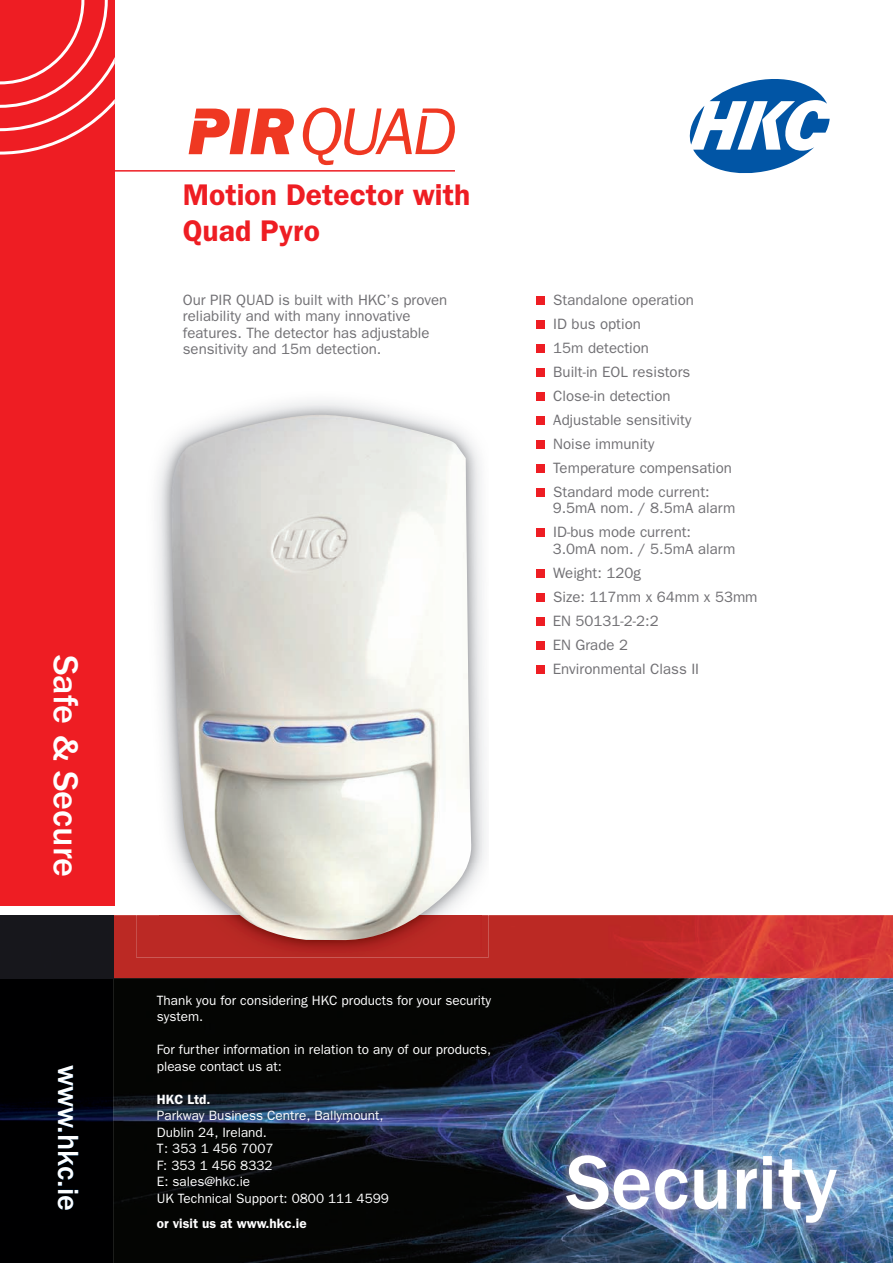
<style>
.page{position:relative;width:893px;height:1263px;background:#fff}
.page>*{position:absolute;margin:0;border:0;box-sizing:border-box;transform-origin:0 0}
.t1{font:500 78.9px "Franklin Gothic";color:#fff}
.t2{font:500 36px "Franklin Gothic";color:#fff}
.t3{font:500 30.15px "Franklin Gothic";color:#fff}
.t4{font:600 30px/36px "Franklin Gothic";color:#ee1d23}
.t5{font:15px/24px "Franklin Gothic";color:#717074}
.t6{font:13.5px/16.5px "Franklin Gothic";color:#fff}
.t7{font:600 13.5px "Franklin Gothic";color:#fff}
</style>
<div class="page">
<img style="left:0;top:915px;width:893px;height:348px">
<img style="left:556px;top:1145px;width:288px;height:87px">
<img style="left:58px;top:1065px;width:20px;height:145px">
<div style="left:0;top:0;width:115px;height:906px;background:#ee1d23"></div>
<svg style="left:0;top:0;width:115px;height:155px"></svg>
<svg style="left:689px;top:79px;width:141px;height:95px"></svg>
<svg style="left:189px;top:109px;width:105px;height:45px"></svg>
<svg style="left:303px;top:108px;width:152px;height:57px"></svg>
<hr style="left:105px;top:170px;width:350px;height:2px;background:#ee1d23">
<div style="left:136px;top:915px;width:353px;height:42px;background:#bb2925"></div>
<img style="left:160px;top:403px;width:321px;height:547px">
<img style="left:171px;top:415px;width:303px;height:526px">
<div style="left:536px;top:296px;width:8px;height:9px;background:#ee1d23"></div>
<div style="left:536px;top:320px;width:8px;height:9px;background:#ee1d23"></div>
<div style="left:536px;top:344px;width:8px;height:9px;background:#ee1d23"></div>
<div style="left:536px;top:368px;width:8px;height:9px;background:#ee1d23"></div>
<div style="left:536px;top:392px;width:8px;height:9px;background:#ee1d23"></div>
<div style="left:536px;top:416px;width:8px;height:9px;background:#ee1d23"></div>
<div style="left:536px;top:440px;width:8px;height:9px;background:#ee1d23"></div>
<div style="left:536px;top:464px;width:8px;height:9px;background:#ee1d23"></div>
<div style="left:536px;top:488px;width:8px;height:9px;background:#ee1d23"></div>
<div style="left:536px;top:529px;width:8px;height:8px;background:#ee1d23"></div>
<div style="left:536px;top:569px;width:8px;height:9px;background:#ee1d23"></div>
<div style="left:536px;top:593px;width:8px;height:9px;background:#ee1d23"></div>
<div style="left:536px;top:617px;width:8px;height:9px;background:#ee1d23"></div>
<div style="left:536px;top:641px;width:8px;height:9px;background:#ee1d23"></div>
<div style="left:536px;top:665px;width:8px;height:9px;background:#ee1d23"></div>
<h2 class="t2" style="left:86px;top:655px;width:224px;rotate:90deg">Safe &amp; Secure</h2>
<h3 class="t3" style="left:85px;top:1065px;width:147px;rotate:90deg">www.hkc.ie</h3>
<h3 class="t4" style="left:183px;top:177px;width:289px">Motion Detector with<br>Quad Pyro</h3>
<p class="t5" style="left:183px;top:291px;width:266px;line-height:16.5px">Our PIR QUAD is built with HKC’s proven reliability and with many innovative features. The detector has adjustable sensitivity and 15m detection.</p>
<p class="t5" style="left:553px;top:288px;width:180px">Standalone operation<br>ID bus option<br>15m detection<br>Built-in EOL resistors<br>Close-in detection<br>Adjustable sensitivity<br>Noise immunity<br>Temperature compensation<br>Standard mode current:</p>
<p class="t5" style="left:553px;top:496px;width:184px">9.5mA nom. / 8.5mA alarm<br>ID-bus mode current:</p>
<p class="t5" style="left:553px;top:537px;width:206px">3.0mA nom. / 5.5mA alarm<br>Weight: 120g<br>Size: 117mm x 64mm x 53mm<br>EN 50131-2-2:2<br>EN Grade 2<br>Environmental Class II</p>
<p class="t6" style="left:157px;top:992px;width:336px">Thank you for considering HKC products for your security system.</p>
<p class="t6" style="left:157px;top:1042px;width:336px">For further information in relation to any of our products, please contact us at:</p>
<p class="t7" style="left:157px;top:1091px;width:55px">HKC Ltd.</p>
<p class="t6" style="left:157px;top:1107px;width:234px">Parkway Business Centre, Ballymount,<br>Dublin 24, Ireland.<br>T: 353 1 456 7007<br>F: 353 1 456 8332<br>E: sales@hkc.ie<br>UK Technical Support: 0800 111 4599</p>
<p class="t7" style="left:157px;top:1216px;width:151px">or visit us at www.hkc.ie</p>
<h1 class="t1" style="left:566px;top:1138px;width:273px">Security</h1>
</div>
